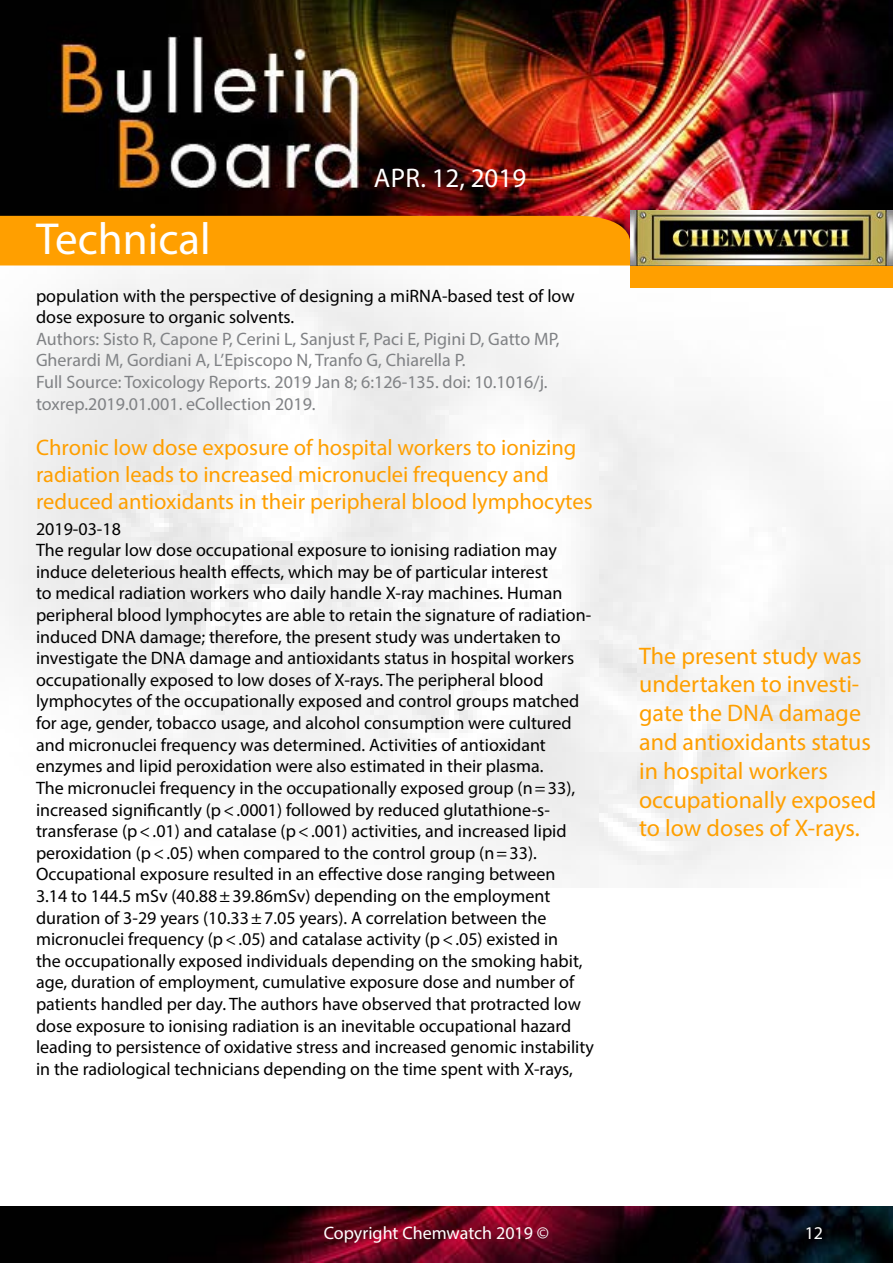
<style>
.page{position:relative;width:893px;height:1263px;background:#fff}
.page>*{position:absolute;margin:0;border:0;box-sizing:border-box;transform-origin:0 0}
.t1{font:45px "Myriad Pro";color:#fff}
.t2{font:27px "Myriad Pro";color:#fff}
.t3{font:24px/28.8px "Myriad Pro";color:#ff9f00}
.t4{font:22.5px/27px "Myriad Pro";color:#ff9f00}
.t5{font:18px/21.6px "Myriad Pro";color:#000}
.t6{font:18px/21.6px "Myriad Pro";color:#808285}
.t7{font:18px "Myriad Pro";color:#fff}
</style>
<div class="page">
<img style="left:0;top:0;width:893px;height:887px">
<img style="left:892px;top:288px;width:1px;height:599px">
<div style="left:630px;top:265px;width:263px;height:23px;background:#ff9f00"></div>
<img style="left:630px;top:210px;width:262px;height:56px">
<div style="left:0;top:216px;width:630px;height:50px;background:#ff9f00"></div>
<img style="left:0;top:1206px;width:893px;height:57px">
<h2 class="t2" style="left:374px;top:161px;width:154px">Apr. 12, 2019</h2>
<h1 class="t1" style="left:36px;top:211px;width:176px">Technical</h1>
<p class="t5" style="left:36px;top:284px;width:540px">population with the perspective of designing a miRNA-based test of low dose exposure to organic solvents.</p>
<p class="t6" style="left:36px;top:328px;width:525px">Authors: Sisto R, Capone P, Cerini L, Sanjust F, Paci E, Pigini D, Gatto MP, Gherardi M, Gordiani A, L’Episcopo N, Tranfo G, Chiarella P.<br>Full Source: Toxicology Reports. 2019 Jan 8; 6:126-135. doi: 10.1016/j. toxrep.2019.01.001. eCollection 2019.</p>
<p class="t4" style="left:36px;top:433px;width:558px">Chronic low dose exposure of hospital workers to ionizing radiation leads to increased micronuclei frequency and reduced antioxidants in their peripheral blood lymphocytes</p>
<p class="t5" style="left:36px;top:517px;width:560px">2019-03-18<br>The regular low dose occupational exposure to ionising radiation may induce deleterious health effects, which may be of particular interest<br>to medical radiation workers who daily handle X-ray machines. Human peripheral blood lymphocytes are able to retain the signature of radiation&shy;induced DNA damage; therefore, the present study was undertaken to investigate the DNA damage and antioxidants status in hospital workers occupationally exposed to low doses of X-rays. The peripheral blood lymphocytes of the occupationally exposed and control groups matched for age, gender, tobacco usage, and alcohol consumption were cultured and micronuclei frequency was determined. Activities of antioxidant enzymes and lipid peroxidation were also estimated in their plasma.<br>The micronuclei frequency in the occupationally exposed group (n=33), increased significantly (p&lt;.0001) followed by reduced glutathione-s&shy;transferase (p&lt;.01) and catalase (p&lt;.001) activities, and increased lipid peroxidation (p&lt;.05) when compared to the control group (n=33).<br>Occupational exposure resulted in an effective dose ranging between<br>3.14 to 144.5 mSv (40.88±39.86mSv) depending on the employment duration of 3-29 years (10.33±7.05 years). A correlation between the micronuclei frequency (p&lt;.05) and catalase activity (p&lt;.05) existed in<br>the occupationally exposed individuals depending on the smoking habit, age, duration of employment, cumulative exposure dose and number of patients handled per day. The authors have observed that protracted low dose exposure to ionising radiation is an inevitable occupational hazard leading to persistence of oxidative stress and increased genomic instability in the radiological technicians depending on the time spent with X-rays,</p>
<h3 class="t3" style="left:639px;top:641px;width:239px">The present study was undertaken to investi&shy;gate the DNA damage and antioxidants status in hospital workers occupationally exposed to low doses of X-rays.</h3>
<p class="t7" style="left:324px;top:1222px;width:227px">Copyright Chemwatch 2019 ©</p>
<p class="t7" style="left:805px;top:1222px;width:20px">12</p>
</div>
